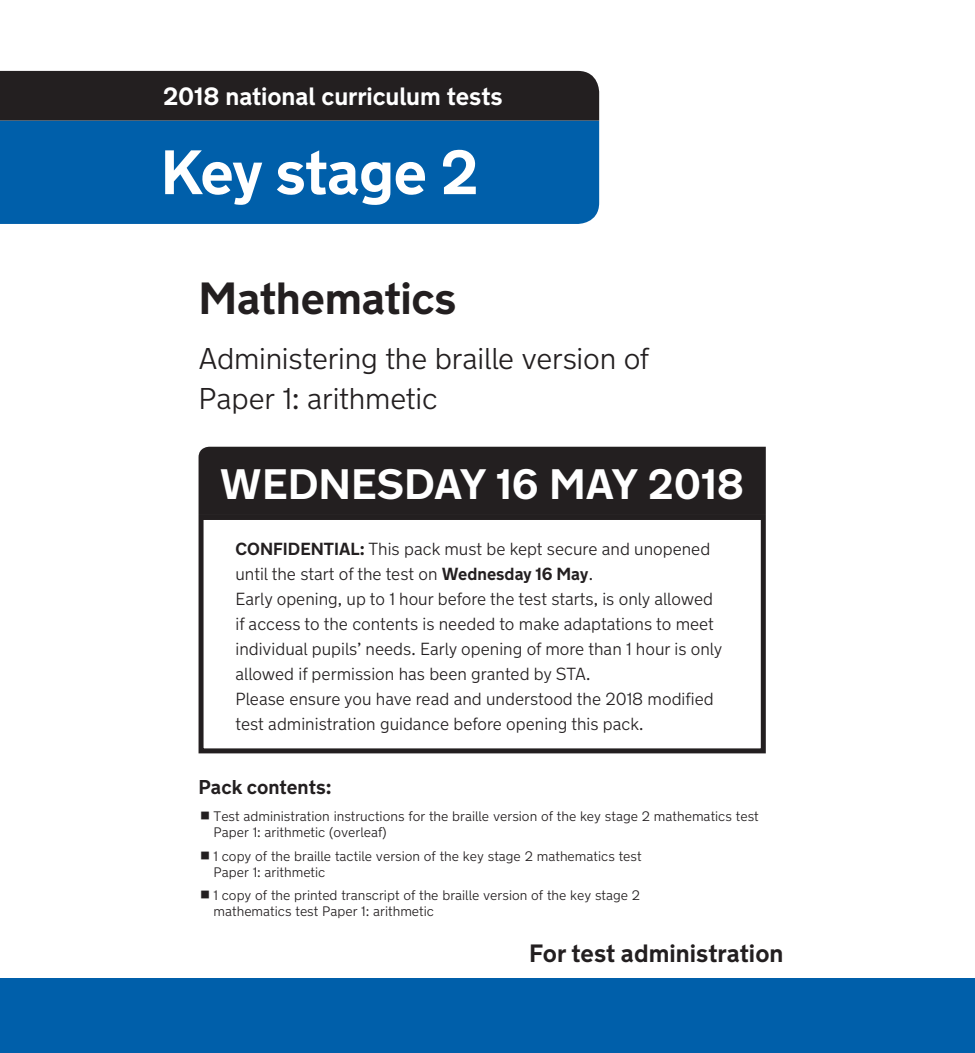
<style>
.page{position:relative;width:975px;height:1053px;background:#fff}
.page>*{position:absolute;margin:0;border:0;box-sizing:border-box;transform-origin:0 0}
.KeyStage{font:700 62.5px "New Transport";letter-spacing:-.015em;color:#fff}
.Full_Test_Title{font:700 45px "New Transport";letter-spacing:-.01em;color:#231f20}
.CONFIDENTIAL_MATERIA{font:700 42.5px "New Transport";color:#fff}
.Full_Test_Title-2{font:300 30px/40px "New Transport";letter-spacing:-.01em;color:#231f20}
.National_Curriculum{font:700 25px "New Transport";letter-spacing:-.005em;color:#fff}
.For_test_administrat{font:700 25px "New Transport";color:#231f20}
.Test_date{font:700 20px "New Transport";color:#231f20}
.Test_Instruction{font:300 17.5px/25px "New Transport";color:#231f20}
.t1{font:300 13.75px/16.2px "New Transport";color:#231f20}
.s1{font-weight:700}
</style>
<div class="page">
<div style="left:0;top:978px;width:974px;height:74px;background:#005faa"></div>
<div style="left:0;top:120px;width:599px;height:104px;background:#005faa"></div>
<div style="left:0;top:71px;width:599px;height:49px;background:#231f20"></div>
<div style="left:198px;top:515px;width:567px;height:238px;border:5px solid #231f20"></div>
<div style="left:198px;top:446px;width:567px;height:69px;background:#231f20"></div>
<p class="National_Curriculum" style="left:163px;top:81px;width:341px">2018 national curriculum tests</p>
<p class="KeyStage" style="left:160px;top:133px;width:320px">Key stage 2</p>
<p class="Full_Test_Title" style="left:198px;top:270px;width:259px">Mathematics</p>
<p class="Full_Test_Title-2" style="left:198px;top:338px;width:452px">Administering the braille version of<br>Paper 1: arithmetic</p>
<p class="CONFIDENTIAL_MATERIA" style="left:220px;top:457px;width:526px">WEDNESDAY 16 MAY 2018</p>
<p class="Test_Instruction" style="left:235px;top:536px;width:488px"><span class="s1">CONFIDENTIAL:</span> This pack must be kept secure and unopened until the start of the test on <span class="s1">Wednesday 16 May</span>.<br>Early opening, up to 1 hour before the test starts, is only allowed if access to the contents is needed to make adaptations to meet individual pupils’ needs. Early opening of more than 1 hour is only allowed if permission has been granted by STA.<br>Please ensure you have read and understood the 2018 modified test administration guidance before opening this pack.</p>
<p class="Test_date" style="left:198px;top:774px;width:135px">Pack contents:</p>
<p class="t1" style="left:213px;top:807px;width:546px">Test administration instructions for the braille version of the key stage 2 mathematics test<br>Paper 1: arithmetic (overleaf)</p>
<p class="t1" style="left:213px;top:847px;width:429px">1 copy of the braille tactile version of the key stage 2 mathematics test<br>Paper 1: arithmetic</p>
<p class="t1" style="left:213px;top:887px;width:428px">1 copy of the printed transcript of the braille version of the key stage 2 mathematics test Paper 1: arithmetic</p>
<p class="For_test_administrat" style="left:529px;top:937px;width:256px">For test administration</p>
</div>
